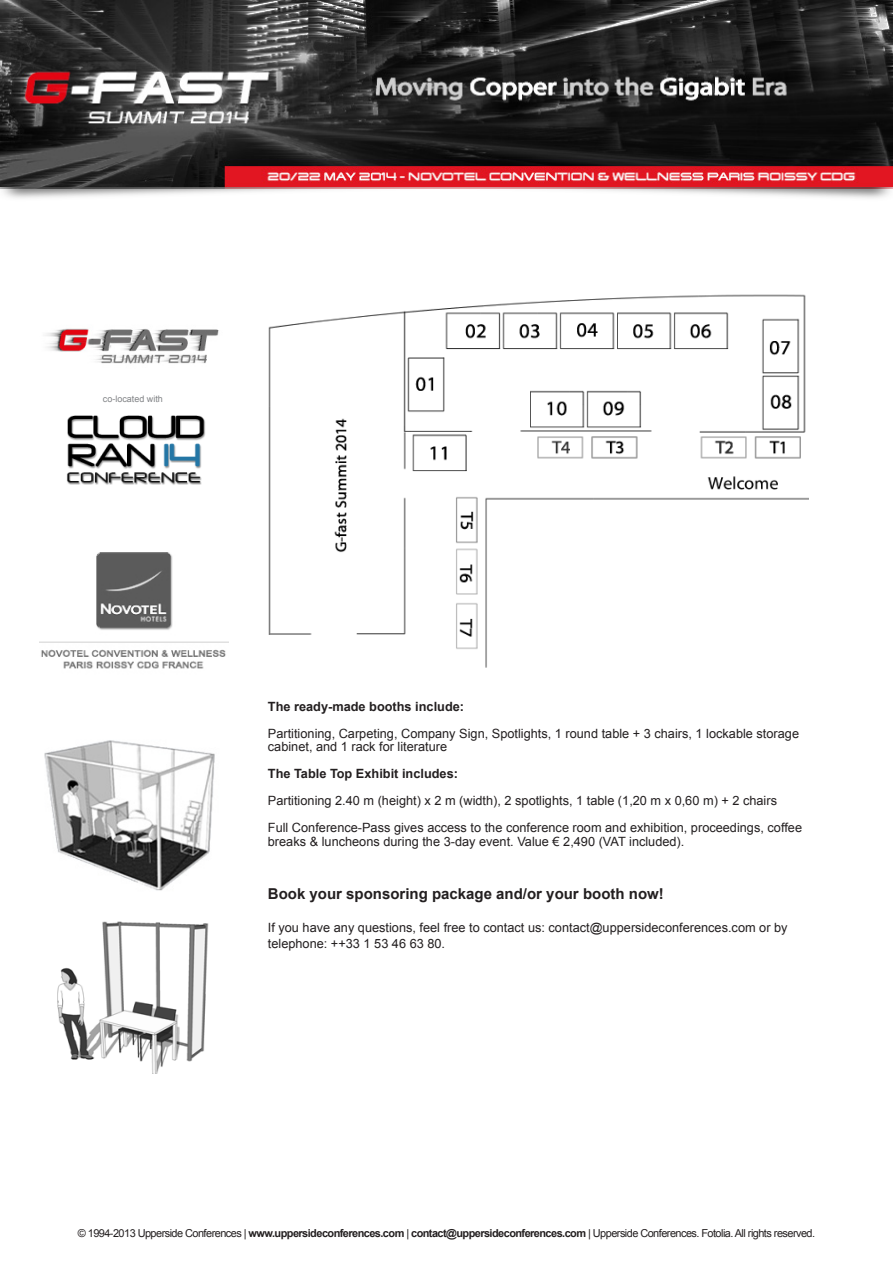
<style>
.page{position:relative;width:893px;height:1263px;background:#fff}
.page>*{position:absolute;margin:0;border:0;box-sizing:border-box;transform-origin:0 0}
.t1{font:700 15px "Arial";color:#231f20}
.t2{font:12.75px/13.5px "Arial";color:#231f20}
.t3{font:700 12.75px "Arial";color:#231f20}
.t4{font:10.95px "Arial";letter-spacing:-.05em;color:#231f20}
.t5{font:9px "Arial";color:#808285}
.s1{font-weight:700}
</style>
<div class="page">
<img style="left:268px;top:294px;width:541px;height:374px">
<img style="left:0;top:0;width:893px;height:198px">
<img style="left:57px;top:921px;width:152px;height:153px">
<img style="left:44px;top:740px;width:171px;height:151px">
<img style="left:39px;top:553px;width:189px;height:116px">
<img style="left:45px;top:328px;width:174px;height:36px">
<img style="left:66px;top:415px;width:139px;height:70px">
<p class="t5" style="left:103px;top:393px;width:62px">co-located with</p>
<p class="t3" style="left:268px;top:698px;width:198px">The ready-made booths include:</p>
<p class="t2" style="left:268px;top:727px;width:533px">Partitioning, Carpeting, Company Sign, Spotlights, 1 round table + 3 chairs, 1 lockable storage cabinet, and 1 rack for literature</p>
<p class="t3" style="left:268px;top:765px;width:192px">The Table Top Exhibit includes:</p>
<p class="t2" style="left:268px;top:794px;width:511px">Partitioning 2.40 m (height) x 2 m (width), 2 spotlights, 1 table (1,20 m x 0,60 m) + 2 chairs</p>
<p class="t2" style="left:268px;top:821px;width:536px">Full Conference-Pass gives access to the conference room and exhibition, proceedings, coffee breaks &amp; luncheons during the 3-day event. Value € 2,490 (VAT included).</p>
<p class="t1" style="left:268px;top:884px;width:397px">Book your sponsoring package and/or your booth now!</p>
<p class="t2" style="left:268px;top:920px;width:521px;line-height:15.3px">If you have any questions, feel free to contact us: contact@uppersideconferences.com or by telephone: ++33 1 53 46 63 80.</p>
<p class="t4" style="left:78px;top:1226px;width:739px">© 1994-2013 Upperside Conferences | <span class="s1">www.uppersideconferences.com</span> | <span class="s1">contact@uppersideconferences.com</span> | Upperside Conferences. Fotolia. All rights reserved.</p>
</div>
